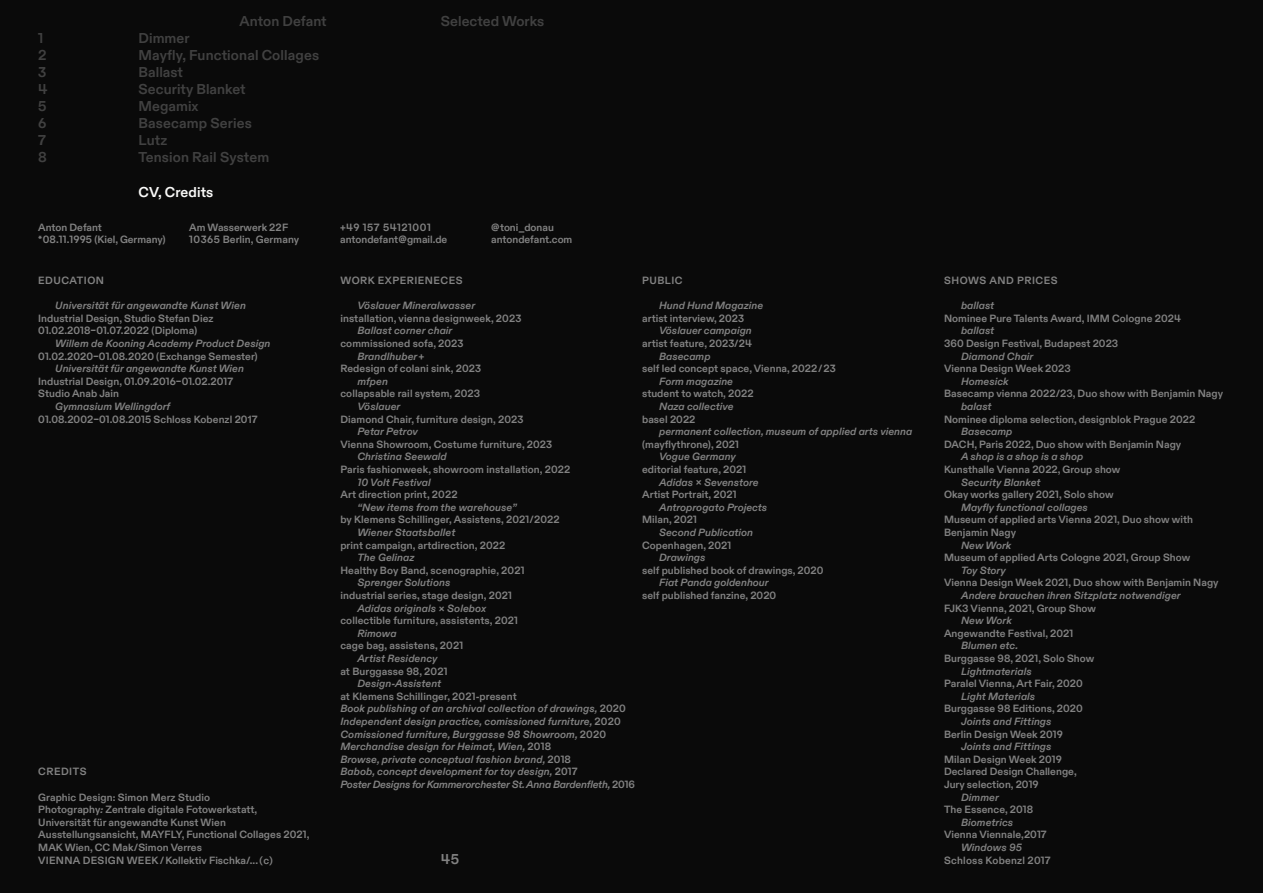
<style>
.page{position:relative;width:1263px;height:893px;background:#0a0a0a}
.page>*{position:absolute;margin:0;border:0;box-sizing:border-box;transform-origin:0 0}
.t1{font:700 14.25px/17.1px "ABC Diatype";letter-spacing:.005em;color:#414141}
.t2{font:700 14.25px "ABC Diatype";letter-spacing:.01em;color:#fafaf9}
.t3{font:700 14.25px "ABC Diatype";color:#828282}
.t4{font:700 10.5px/12.6px "ABC Diatype";letter-spacing:.005em;color:#828282}
.t5{font:italic 700 10.5px/12.6px "ABC Diatype";letter-spacing:.005em;color:#828282}
.t6{font:700 10.5px "ABC Diatype";letter-spacing:.05em;color:#828282}
.s1{font-style:normal}
.s2{font-style:italic}
</style>
<div class="page">
<h1 class="t1" style="left:240px;top:13px;width:89px">Anton Defant</h1>
<h1 class="t1" style="left:441px;top:13px;width:105px">Selected Works</h1>
<h1 class="t1" style="left:38px;top:30px;width:11px">1<br>2<br>3<br>4<br>5<br>6<br>7<br>8</h1>
<h1 class="t1" style="left:139px;top:30px;width:182px">Dimmer<br>Mayfly, Functional Collages<br>Ballast<br>Security Blanket<br>Megamix<br>Basecamp Series<br>Lutz<br>Tension Rail System</h1>
<h1 class="t2" style="left:139px;top:183px;width:76px">CV, Credits</h1>
<p class="t4" style="left:38px;top:221px;width:129px">Anton Defant<br>* 08.11.1995 (Kiel, Germany)</p>
<p class="t4" style="left:189px;top:221px;width:112px">Am Wasserwerk 22F<br>10365 Berlin, Germany</p>
<p class="t4" style="left:340px;top:221px;width:109px">+49 157 54121001 antondefant@gmail.de</p>
<p class="t4" style="left:491px;top:221px;width:83px">@toni_donau antondefant.com</p>
<p class="t6" style="left:38px;top:274px;width:67px">EDUCATION</p>
<p class="t5" style="left:55px;top:300px;width:192px">Universität für angewandte Kunst Wien</p>
<p class="t4" style="left:38px;top:312px;width:177px">Industrial Design, Studio Stefan Diez<br>01.02.2018–01.07.2022 (Diploma)</p>
<p class="t5" style="left:55px;top:337px;width:217px">Willem de Kooning Academy Product Design</p>
<p class="t4" style="left:38px;top:350px;width:221px">01.02.2020–01.08.2020 (Exchange Semester)</p>
<p class="t5" style="left:55px;top:363px;width:190px">Universität für angewandte Kunst Wien</p>
<p class="t4" style="left:38px;top:375px;width:196px">Industrial Design, 01.09.2016–01.02.2017<br>Studio Anab Jain</p>
<p class="t5" style="left:55px;top:400px;width:116px">Gymnasium Wellingdorf</p>
<p class="t4" style="left:38px;top:413px;width:221px">01.08.2002–01.08.2015 Schloss Kobenzl 2017</p>
<p class="t6" style="left:340px;top:274px;width:124px">WORK EXPERIENECES</p>
<p class="t5" style="left:357px;top:300px;width:119px">Vöslauer Mineralwasser</p>
<p class="t4" style="left:340px;top:312px;width:182px">installation, vienna designweek, 2023</p>
<p class="t5" style="left:357px;top:325px;width:97px">Ballast corner chair</p>
<p class="t4" style="left:340px;top:337px;width:124px">commissioned sofa, 2023</p>
<p class="t5" style="left:357px;top:350px;width:68px">Brandlhuber+</p>
<p class="t4" style="left:340px;top:363px;width:142px">Redesign of colani sink, 2023</p>
<p class="t5" style="left:357px;top:375px;width:32px">mfpen</p>
<p class="t4" style="left:340px;top:388px;width:141px">collapsable rail system, 2023</p>
<p class="t5" style="left:357px;top:400px;width:44px">Vöslauer</p>
<p class="t4" style="left:340px;top:413px;width:184px">Diamond Chair, furniture design, 2023</p>
<p class="t5" style="left:357px;top:426px;width:62px">Petar Petrov</p>
<p class="t4" style="left:340px;top:438px;width:213px">Vienna Showroom, Costume furniture, 2023</p>
<p class="t5" style="left:357px;top:451px;width:91px">Christina Seewald</p>
<p class="t4" style="left:340px;top:463px;width:231px">Paris fashionweek, showroom installation, 2022</p>
<p class="t5" style="left:357px;top:476px;width:75px">10 Volt Festival</p>
<p class="t4" style="left:340px;top:489px;width:119px">Art direction print, 2022</p>
<p class="t5" style="left:357px;top:501px;width:161px">“New items from the warehouse”</p>
<p class="t4" style="left:340px;top:514px;width:221px">by Klemens Schillinger, Assistens, 2021/2022</p>
<p class="t5" style="left:357px;top:526px;width:100px">Wiener Staatsballet</p>
<p class="t4" style="left:340px;top:539px;width:166px">print campaign, artdirection, 2022</p>
<p class="t5" style="left:357px;top:552px;width:59px">The Gelinaz</p>
<p class="t4" style="left:340px;top:564px;width:186px">Healthy Boy Band, scenographie, 2021</p>
<p class="t5" style="left:357px;top:577px;width:94px">Sprenger Solutions</p>
<p class="t4" style="left:340px;top:589px;width:173px">industrial series, stage design, 2021</p>
<p class="t5" style="left:357px;top:602px;width:130px">Adidas originals × Solebox</p>
<p class="t4" style="left:340px;top:615px;width:179px">collectible furniture, assistents, 2021</p>
<p class="t5" style="left:357px;top:627px;width:41px">Rimowa</p>
<p class="t4" style="left:340px;top:640px;width:124px">cage bag, assistens, 2021</p>
<p class="t5" style="left:357px;top:652px;width:82px">Artist Residency</p>
<p class="t4" style="left:340px;top:665px;width:109px">at Burggasse 98, 2021</p>
<p class="t5" style="left:357px;top:678px;width:85px">Design-Assistent</p>
<p class="t5" style="left:340px;top:690px;width:296px"><span class="s1">at Klemens Schillinger, 2021-present<br></span>Book publishing of an archival collection of drawings, <span class="s1">2020<br></span>Independent design practice, comissioned furniture, <span class="s1">2020<br></span>Comissioned furniture, Burggasse 98 Showroom, <span class="s1">2020<br></span>Merchandise design for Heimat, Wien, <span class="s1">2018<br></span>Browse, private conceptual fashion brand, <span class="s1">2018<br></span>Babob, concept development for toy design, <span class="s1">2017<br></span>Poster Designs for Kammerorchester St. Anna Bardenfleth, <span class="s1">2016</span></p>
<p class="t4" style="left:642px;top:274px;width:42px">PUBLIC</p>
<p class="t5" style="left:659px;top:300px;width:106px">Hund Hund Magazine</p>
<p class="t4" style="left:642px;top:312px;width:103px">artist interview, 2023</p>
<p class="t5" style="left:659px;top:325px;width:94px">Vöslauer campaign</p>
<p class="t4" style="left:642px;top:337px;width:111px">artist feature, 2023/24</p>
<p class="t5" style="left:659px;top:350px;width:53px">Basecamp</p>
<p class="t4" style="left:642px;top:363px;width:195px">self led concept space, Vienna, 2022/23</p>
<p class="t5" style="left:659px;top:375px;width:75px">Form magazine</p>
<p class="t4" style="left:642px;top:388px;width:113px">student to watch, 2022</p>
<p class="t5" style="left:659px;top:400px;width:76px">Naza collective</p>
<p class="t4" style="left:642px;top:413px;width:55px">basel 2022</p>
<p class="t5" style="left:659px;top:426px;width:255px">permanent collection, museum of applied arts vienna</p>
<p class="t4" style="left:642px;top:438px;width:98px">(mayflythrone), 2021</p>
<p class="t5" style="left:659px;top:451px;width:78px">Vogue Germany</p>
<p class="t4" style="left:642px;top:463px;width:106px">editorial feature, 2021</p>
<p class="t5" style="left:659px;top:476px;width:101px">Adidas × Sevenstore</p>
<p class="t4" style="left:642px;top:489px;width:96px">Artist Portrait, 2021</p>
<p class="t5" style="left:659px;top:501px;width:110px">Antroprogato Projects</p>
<p class="t4" style="left:642px;top:514px;width:56px">Milan, 2021</p>
<p class="t5" style="left:659px;top:526px;width:95px">Second Publication</p>
<p class="t4" style="left:642px;top:539px;width:91px">Copenhagen, 2021</p>
<p class="t5" style="left:659px;top:552px;width:48px">Drawings</p>
<p class="t4" style="left:642px;top:564px;width:183px">self published book of drawings, 2020</p>
<p class="t5" style="left:659px;top:577px;width:111px">Fiat Panda goldenhour</p>
<p class="t4" style="left:642px;top:589px;width:136px">self published fanzine, 2020</p>
<p class="t6" style="left:38px;top:766px;width:50px">CREDITS</p>
<p class="t4" style="left:38px;top:791px;width:273px">Graphic Design: Simon Merz Studio<br>Photography<span class="s2">:</span> Zentrale digitale Fotowerkstatt, Universität für angewandte Kunst Wien Ausstellungsansicht, MAYFLY, Functional Collages 2021, MAK Wien, CC Mak/Simon Verres<br>VIENNA DESIGN WEEK/Kollektiv Fischka/...(c)</p>
<h1 class="t3" style="left:441px;top:850px;width:20px">45</h1>
<p class="t6" style="left:944px;top:274px;width:115px">SHOWS AND PRICES</p>
<p class="t5" style="left:961px;top:300px;width:35px">ballast</p>
<p class="t4" style="left:944px;top:312px;width:238px">Nominee Pure Talents Award, IMM Cologne 2024</p>
<p class="t5" style="left:961px;top:325px;width:35px">ballast</p>
<p class="t4" style="left:944px;top:337px;width:176px">360 Design Festival, Budapest 2023</p>
<p class="t5" style="left:961px;top:350px;width:74px">Diamond Chair</p>
<p class="t4" style="left:944px;top:363px;width:128px">Vienna Design Week 2023</p>
<p class="t5" style="left:961px;top:375px;width:49px">Homesick</p>
<p class="t4" style="left:944px;top:388px;width:280px">Basecamp vienna 2022/23, Duo show with Benjamin Nagy</p>
<p class="t5" style="left:961px;top:400px;width:32px">balast</p>
<p class="t4" style="left:944px;top:413px;width:253px">Nominee diploma selection, designblok Prague 2022</p>
<p class="t5" style="left:961px;top:426px;width:53px">Basecamp</p>
<p class="t4" style="left:944px;top:438px;width:239px">DACH, Paris 2022, Duo show with Benjamin Nagy</p>
<p class="t5" style="left:961px;top:451px;width:124px">A shop is a shop is a shop</p>
<p class="t4" style="left:944px;top:463px;width:178px">Kunsthalle Vienna 2022, Group show</p>
<p class="t5" style="left:961px;top:476px;width:81px">Security Blanket</p>
<p class="t4" style="left:944px;top:489px;width:171px">Okay works gallery 2021, Solo show</p>
<p class="t5" style="left:961px;top:501px;width:128px">Mayfly functional collages</p>
<p class="t4" style="left:944px;top:514px;width:250px">Museum of applied arts Vienna 2021, Duo show with<br>Benjamin Nagy</p>
<p class="t5" style="left:961px;top:539px;width:52px">New Work</p>
<p class="t4" style="left:944px;top:552px;width:248px">Museum of applied Arts Cologne 2021, Group Show</p>
<p class="t5" style="left:961px;top:564px;width:46px">Toy Story</p>
<p class="t4" style="left:944px;top:577px;width:276px">Vienna Design Week 2021, Duo show with Benjamin Nagy</p>
<p class="t5" style="left:961px;top:589px;width:221px">Andere brauchen ihren Sitzplatz notwendiger</p>
<p class="t4" style="left:944px;top:602px;width:154px">FJK3 Vienna, 2021, Group Show</p>
<p class="t5" style="left:961px;top:615px;width:52px">New Work</p>
<p class="t4" style="left:944px;top:627px;width:131px">Angewandte Festival, 2021</p>
<p class="t5" style="left:961px;top:640px;width:59px">Blumen etc.</p>
<p class="t4" style="left:944px;top:652px;width:152px">Burggasse 98, 2021, Solo Show</p>
<p class="t5" style="left:961px;top:665px;width:72px">Lightmaterials</p>
<p class="t4" style="left:944px;top:678px;width:140px">Paralel Vienna, Art Fair, 2020</p>
<p class="t5" style="left:961px;top:690px;width:76px">Light Materials</p>
<p class="t4" style="left:944px;top:703px;width:140px">Burggasse 98 Editions, 2020</p>
<p class="t5" style="left:961px;top:715px;width:92px">Joints and Fittings</p>
<p class="t4" style="left:944px;top:728px;width:120px">Berlin Design Week 2019</p>
<p class="t5" style="left:961px;top:741px;width:92px">Joints and Fittings</p>
<p class="t4" style="left:944px;top:753px;width:134px">Milan Design Week 2019<br>Declared Design Challenge,<br>Jury selection, 2019</p>
<p class="t5" style="left:961px;top:791px;width:39px">Dimmer</p>
<p class="t4" style="left:944px;top:804px;width:91px">The Essence, 2018</p>
<p class="t5" style="left:961px;top:816px;width:54px">Biometrics</p>
<p class="t4" style="left:944px;top:829px;width:104px">Vienna Viennale,2017</p>
<p class="t5" style="left:961px;top:841px;width:62px">Windows 95</p>
<p class="t4" style="left:944px;top:854px;width:108px">Schloss Kobenzl 2017</p>
</div>
